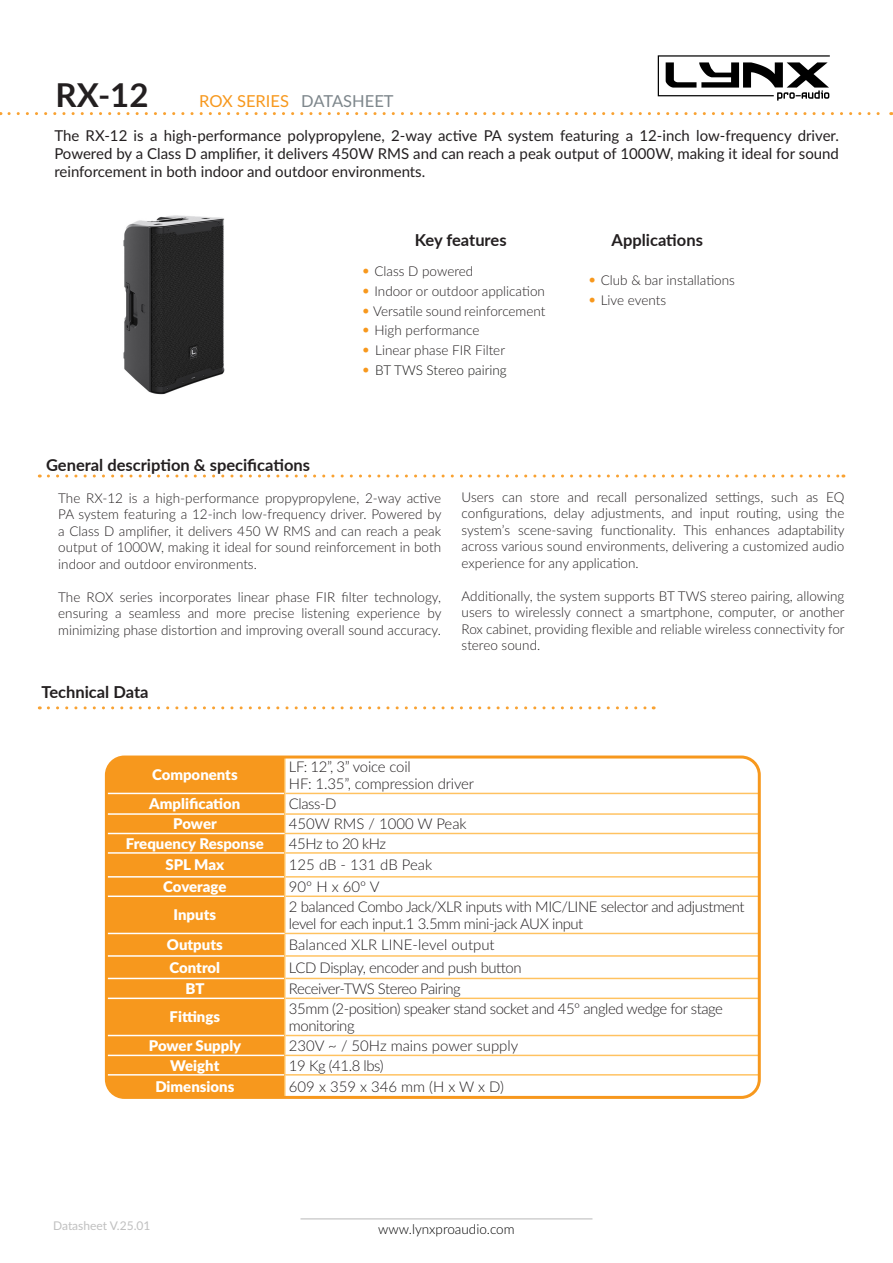
<style>
.page{position:relative;width:893px;height:1263px;background:#fff}
.page>*{position:absolute;margin:0;border:0;box-sizing:border-box;transform-origin:0 0}
.t1{font:700 33px "Lato";color:#231f20}
.t2{font:700 16.5px "Lato";color:#231f20}
.t3{font:16.5px "Lato";color:#f7981d}
.t4{font:15px/18px "Lato";color:#231f20;text-align:justify}
.t5{font:300 14.7px/17.7px "Lato";letter-spacing:-.03em;color:#231f20}
.t6{font:900 14.7px "Lato";color:#fff}
.t7{font:300 14.7px "Lato";color:#231f20}
.t8{font:300 14.7px/17.7px "Lato";letter-spacing:-.01em;color:#231f20}
.t9{font:300 13.5px/16.5px "Lato";color:#231f20;text-align:justify}
.t10{font:300 13.5px "Lato";color:#000}
.t11{font:300 13.5px "Lato";color:#141413}
.t12{font:12px "Lato";color:#c0c0c0}
.s1{color:#7d868b}
.s2{font-size:16.5px;color:#f7981d}
</style>
<div class="page">
<svg style="left:657px;top:55px;width:173px;height:46px"></svg>
<hr style="left:300px;top:1218px;width:292px;height:1px;background:#c0c0c0">
<img style="left:123px;top:215px;width:102px;height:180px">
<svg style="left:48px;top:706px;width:606px;height:3px"></svg>
<svg style="left:48px;top:474px;width:796px;height:3px"></svg>
<svg style="left:9px;top:112px;width:884px;height:3px"></svg>
<div style="left:109px;top:759px;width:175px;height:336px;background:#f7981d"></div>
<hr style="left:106px;top:793px;width:178px;height:1px;background:#fff">
<hr style="left:106px;top:813px;width:178px;height:2px;background:#fff">
<hr style="left:106px;top:833px;width:179px;height:1px;background:#fff">
<hr style="left:106px;top:852px;width:178px;height:2px;background:#fff">
<hr style="left:106px;top:876px;width:178px;height:1px;background:#fff">
<hr style="left:106px;top:895px;width:178px;height:2px;background:#fff">
<hr style="left:106px;top:933px;width:179px;height:1px;background:#fff">
<hr style="left:106px;top:955px;width:178px;height:2px;background:#fff">
<hr style="left:106px;top:978px;width:178px;height:1px;background:#fff">
<hr style="left:106px;top:997px;width:178px;height:2px;background:#fff">
<hr style="left:106px;top:1035px;width:178px;height:1px;background:#fff">
<hr style="left:106px;top:1055px;width:178px;height:1px;background:#fff">
<hr style="left:106px;top:1074px;width:178px;height:1px;background:#fff">
<hr style="left:285px;top:757px;width:474px;height:1px;background:#ffc260">
<hr style="left:759px;top:757px;width:1px;height:36px;background:#ffc260">
<hr style="left:285px;top:793px;width:474px;height:1px;background:#ffc260">
<hr style="left:285px;top:813px;width:474px;height:2px;background:#ffc260">
<hr style="left:285px;top:833px;width:474px;height:1px;background:#ffc260">
<hr style="left:284px;top:757px;width:1px;height:36px;background:#ffc260">
<svg style="left:284px;top:793px;width:1px;height:103px"></svg>
<hr style="left:284px;top:896px;width:1px;height:37px;background:#ffc260">
<hr style="left:285px;top:852px;width:474px;height:2px;background:#ffc260">
<hr style="left:285px;top:876px;width:474px;height:1px;background:#ffc260">
<hr style="left:285px;top:895px;width:474px;height:2px;background:#ffc260">
<hr style="left:285px;top:933px;width:474px;height:1px;background:#ffc260">
<hr style="left:285px;top:955px;width:474px;height:2px;background:#ffc260">
<hr style="left:285px;top:978px;width:474px;height:1px;background:#ffc260">
<hr style="left:285px;top:997px;width:474px;height:2px;background:#ffc260">
<hr style="left:285px;top:1035px;width:474px;height:1px;background:#ffc260">
<hr style="left:284px;top:1055px;width:475px;height:1px;background:#ffc260">
<hr style="left:284px;top:1074px;width:475px;height:1px;background:#ffc260">
<hr style="left:284px;top:1096px;width:475px;height:1px;background:#ffc260">
<svg style="left:284px;top:934px;width:1px;height:64px"></svg>
<hr style="left:284px;top:998px;width:1px;height:37px;background:#ffc260">
<svg style="left:284px;top:1035px;width:1px;height:60px"></svg>
<div style="left:105px;top:755px;width:656px;height:344px;border:3px solid #f7981d;border-radius:18px"></div>
<h1 class="t1" style="left:55px;top:71px;width:95px">RX-12</h1>
<p class="t3" style="left:199px;top:89px;width:196px">ROX SERIES <span class="s1">DATASHEET</span></p>
<p class="t4" style="left:54px;top:126px;width:786px">The RX-12 is a high-performance polypropylene, 2-way active PA system featuring a 12-inch low-frequency driver.<br>Powered by a Class D amplifier, it delivers 450W RMS and can reach a peak output of 1000W, making it ideal for sound reinforcement in both indoor and outdoor environments.</p>
<p class="t2" style="left:415px;top:228px;width:93px">Key features</p>
<p class="t9" style="left:361px;top:262px;width:113px"><span class="s2">•</span> Class D powered</p>
<p class="t9" style="left:361px;top:282px;width:185px"><span class="s2">•</span> Indoor or outdoor application</p>
<p class="t9" style="left:361px;top:302px;width:186px"><span class="s2">•</span> Versatile sound reinforcement</p>
<p class="t9" style="left:361px;top:322px;width:120px"><span class="s2">•</span> High performance</p>
<p class="t9" style="left:361px;top:342px;width:145px"><span class="s2">•</span> Linear phase FIR Filter</p>
<p class="t11" style="left:361px;top:361px;width:147px"><span class="s2">•</span> BT TWS Stereo pairing</p>
<p class="t2" style="left:612px;top:228px;width:93px">Applications</p>
<p class="t9" style="left:587px;top:272px;width:149px"><span class="s2">•</span> Club &amp; bar installations</p>
<p class="t9" style="left:588px;top:291px;width:80px"><span class="s2">•</span> Live events</p>
<p class="t2" style="left:46px;top:453px;width:266px">General description &amp; specifications</p>
<p class="t9" style="left:58px;top:489px;width:385px">The RX-12 is a high-performance propypropylene, 2-way active PA system featuring a 12-inch low-frequency driver. Powered by a Class D amplifier, it delivers 450 W RMS and can reach a peak output of 1000W, making it ideal for sound reinforcement in both indoor and outdoor environments.</p>
<p class="t9" style="left:58px;top:588px;width:385px">The ROX series incorporates linear phase FIR filter technology, ensuring a seamless and more precise listening experience by minimizing phase distortion and improving overall sound accuracy.</p>
<p class="t2" style="left:41px;top:679px;width:109px">Technical Data</p>
<p class="t9" style="left:462px;top:488px;width:385px">Users can store and recall personalized settings, such as EQ configurations, delay adjustments, and input routing, using the system’s scene-saving functionality. This enhances adaptability across various sound environments, delivering a customized audio experience for any application.</p>
<p class="t9" style="left:462px;top:587px;width:385px">Additionally, the system supports BT TWS stereo pairing, allowing users to wirelessly connect a smartphone, computer, or another Rox cabinet, providing flexible and reliable wireless connectivity for stereo sound.</p>
<p class="t6" style="left:152px;top:764px;width:87px">Components</p>
<p class="t8" style="left:289px;top:757px;width:187px">LF: 12”, 3” voice coil<br>HF: 1.35”, compression driver</p>
<p class="t6" style="left:149px;top:793px;width:93px">Amplification</p>
<p class="t5" style="left:289px;top:795px;width:49px">Class-D</p>
<p class="t6" style="left:173px;top:813px;width:45px">Power</p>
<p class="t7" style="left:289px;top:814px;width:179px">450W RMS / 1000 W Peak</p>
<p class="t6" style="left:126px;top:832px;width:139px">Frequency Response</p>
<p class="t5" style="left:289px;top:834px;width:98px">45Hz to 20 kHz</p>
<p class="t6" style="left:166px;top:854px;width:60px">SPL Max</p>
<p class="t7" style="left:289px;top:855px;width:145px">125 dB - 131 dB Peak</p>
<p class="t6" style="left:163px;top:876px;width:65px">Coverage</p>
<p class="t5" style="left:289px;top:877px;width:92px">90º H x 60º V</p>
<p class="t6" style="left:174px;top:904px;width:44px">Inputs</p>
<p class="t5" style="left:289px;top:897px;width:457px">2 balanced Combo Jack/XLR inputs with MIC/LINE selector and adjustment level for each input.1 3.5mm mini-jack AUX input</p>
<p class="t6" style="left:167px;top:934px;width:57px">Outputs</p>
<p class="t7" style="left:289px;top:935px;width:207px">Balanced XLR LINE-level output</p>
<p class="t6" style="left:170px;top:956px;width:52px">Control</p>
<p class="t5" style="left:289px;top:958px;width:234px">LCD Display, encoder and push button</p>
<p class="t6" style="left:186px;top:977px;width:21px">BT</p>
<p class="t5" style="left:289px;top:979px;width:173px">Receiver-TWS Stereo Pairing</p>
<p class="t6" style="left:170px;top:1006px;width:52px">Fittings</p>
<p class="t5" style="left:289px;top:999px;width:435px">35mm (2-position) speaker stand socket and 45º angled wedge for stage monitoring</p>
<p class="t6" style="left:149px;top:1034px;width:94px">Power Supply</p>
<p class="t7" style="left:289px;top:1035px;width:231px">230V ~ / 50Hz mains power supply</p>
<p class="t6" style="left:170px;top:1054px;width:51px">Weight</p>
<p class="t5" style="left:289px;top:1056px;width:96px">19 Kg (41.8 lbs)</p>
<p class="t6" style="left:155px;top:1075px;width:80px">Dimensions</p>
<p class="t7" style="left:289px;top:1076px;width:217px">609 x 359 x 346 mm (H x W x D)</p>
<p class="t12" style="left:53px;top:1217px;width:99px">Datasheet V.25.01</p>
<p class="t10" style="left:378px;top:1219px;width:138px">www.lynxproaudio.com</p>
</div>
